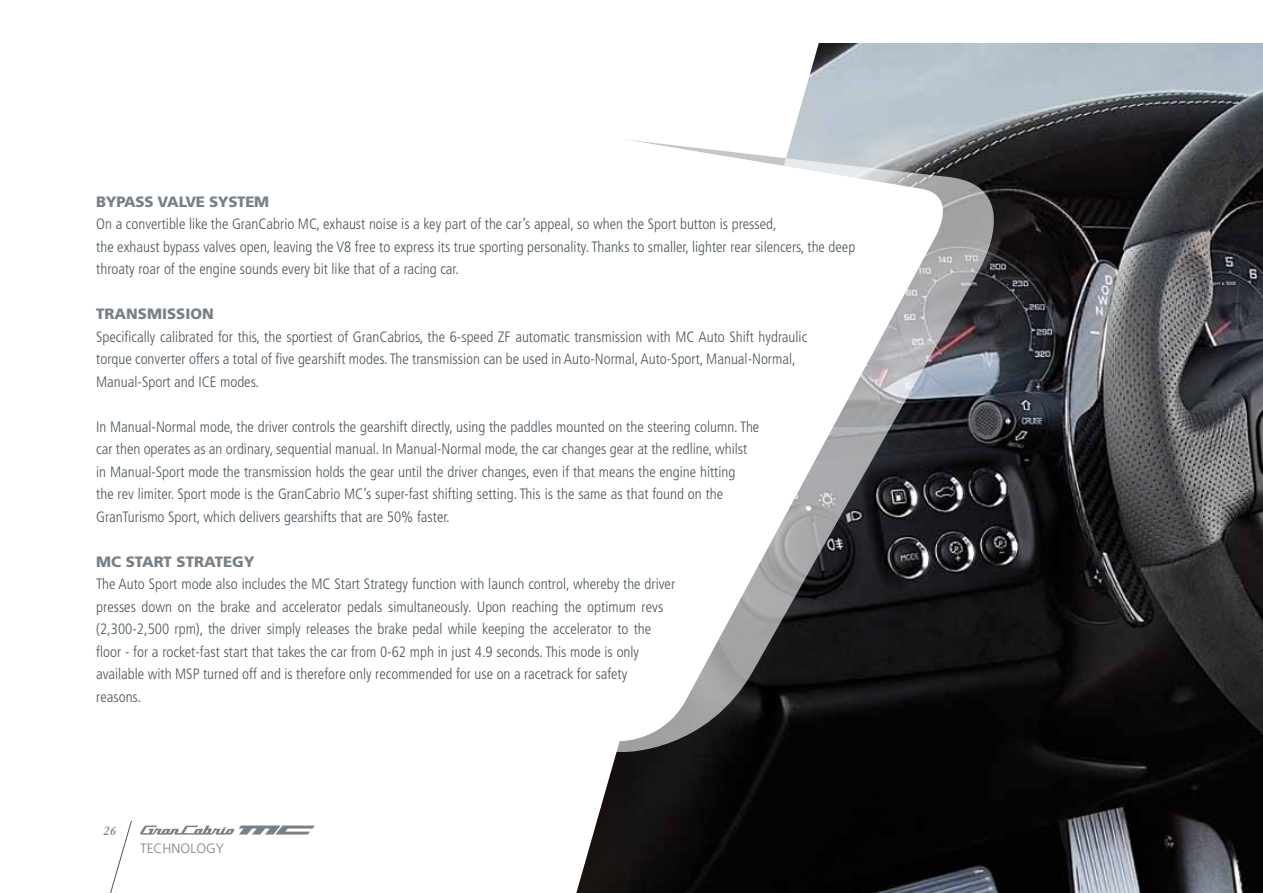
<style>
.page{position:relative;width:1263px;height:893px;background:#fff}
.page>*{position:absolute;margin:0;border:0;box-sizing:border-box;transform-origin:0 0}
.t1{font:300 condensed 15px/22.5px "Frutiger";color:#4b575f}
.t2{font:900 15px "Frutiger LT Std";color:#788187}
.t3{font:900 15px "Frutiger LT Std";letter-spacing:-.02em;color:#788187}
.t4{font:300 13.5px "Frutiger LT Std";color:#788187}
.t5{font:italic 600 13.5px "Bembo Std";color:#788187}
</style>
<div class="page">
<img style="left:831px;top:43px;width:432px;height:850px">
<svg style="left:958px;top:136px;width:37px;height:616px;background:#3c3c3f"></svg>
<svg style="left:576px;top:43px;width:255px;height:850px"></svg>
<svg style="left:576px;top:128px;width:382px;height:626px"></svg>
<svg style="left:110px;top:820px;width:22px;height:73px"></svg>
<svg style="left:140px;top:825px;width:175px;height:10px"></svg>
<p class="t3" style="left:96px;top:193px;width:174px">BYPASS VALVE SYSTEM</p>
<p class="t1" style="left:96px;top:213px;width:760px">On a convertible like the GranCabrio MC, exhaust noise is a key part of the car’s appeal, so when the Sport button is pressed,<br>the exhaust bypass valves open, leaving the V8 free to express its true sporting personality. Thanks to smaller, lighter rear silencers, the deep throaty roar of the engine sounds every bit like that of a racing car.</p>
<p class="t2" style="left:96px;top:305px;width:119px">TRANSMISSION</p>
<p class="t1" style="left:96px;top:326px;width:712px">Specifically calibrated for this, the sportiest of GranCabrios, the 6-speed ZF automatic transmission with MC Auto Shift hydraulic torque converter offers a total of five gearshift modes. The transmission can be used in Auto-Normal, Auto-Sport, Manual-Normal,<br>Manual-Sport and ICE modes.</p>
<p class="t1" style="left:96px;top:416px;width:665px">In Manual-Normal mode, the driver controls the gearshift directly, using the paddles mounted on the steering column. The car then operates as an ordinary, sequential manual. In Manual-Normal mode, the car changes gear at the redline, whilst in Manual-Sport mode the transmission holds the gear until the driver changes, even if that means the engine hitting<br>the rev limiter. Sport mode is the GranCabrio MC’s super-fast shifting setting. This is the same as that found on the GranTurismo Sport, which delivers gearshifts that are 50% faster.</p>
<p class="t2" style="left:96px;top:553px;width:160px">MC START STRATEGY</p>
<p class="t1" style="left:96px;top:573px;width:580px">The Auto Sport mode also includes the MC Start Strategy function with launch control, whereby the driver presses down on the brake and accelerator pedals simultaneously. Upon reaching the optimum revs (2,300-2,500 rpm), the driver simply releases the brake pedal while keeping the accelerator to the floor - for a rocket-fast start that takes the car from 0-62 mph in just 4.9 seconds. This mode is only available with MSP turned off and is therefore only recommended for use on a racetrack for safety reasons.</p>
<p class="t5" style="left:103px;top:823px;width:15px">26</p>
<p class="t4" style="left:140px;top:841px;width:85px">TECHNOLOGY</p>
</div>
